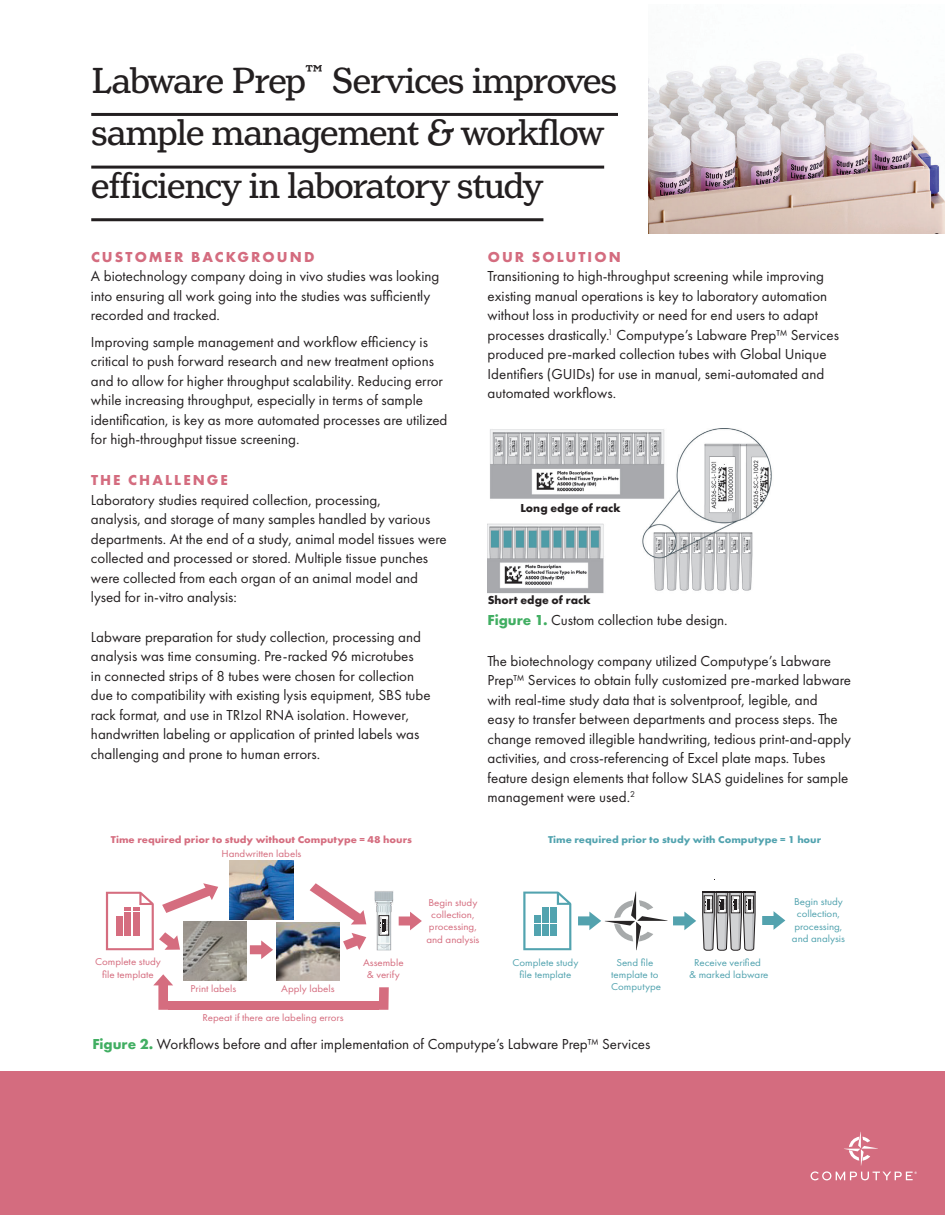
<style>
.page{position:relative;width:945px;height:1215px;background:#fff}
.page>*{position:absolute;margin:0;border:0;box-sizing:border-box;transform-origin:0 0}
.t1{font:38.25px/52.7px "Henriette";letter-spacing:-.025em;color:#231f20}
.t2{font:15px/19.5px "Futura PT";color:#231f20}
.t3{font:700 15px "Futura PT";letter-spacing:.14em;color:#d46c7f}
.t4{font:700 12px "Futura PT";color:#231f20}
.t5{font:10.2px/12.3px "Futura PT";color:#d56d7f;text-align:center;scale:1.07 1}
.t6{font:10.2px/12.3px "Futura PT";color:#52a3af;text-align:center;scale:1.07 1}
.t7{font:700 10.2px "Futura PT";color:#d56d7f;scale:1.07 1}
.t8{font:700 10.2px "Futura PT";color:#52a3af;scale:1.07 1}
.s1{font-weight:700;color:#41ae62}
</style>
<div class="page">
<hr style="left:91px;top:113px;width:527px;height:3px;background:#231f20">
<hr style="left:91px;top:166px;width:513px;height:3px;background:#231f20">
<hr style="left:91px;top:218px;width:452px;height:3px;background:#231f20">
<img style="left:183px;top:922px;width:63px;height:59px">
<img style="left:230px;top:861px;width:63px;height:58px">
<img style="left:277px;top:922px;width:62px;height:59px">
<svg style="left:106px;top:883px;width:112px;height:67px"></svg>
<svg style="left:250px;top:940px;width:23px;height:19px"></svg>
<svg style="left:343px;top:933px;width:23px;height:17px"></svg>
<svg style="left:310px;top:883px;width:56px;height:42px"></svg>
<img style="left:374px;top:891px;width:20px;height:60px">
<div style="left:379px;top:915px;width:10px;height:20px;border:1px solid #231f20"></div>
<svg style="left:380px;top:917px;width:9px;height:18px"></svg>
<svg style="left:399px;top:912px;width:23px;height:18px"></svg>
<svg style="left:153px;top:974px;width:20px;height:36px"></svg>
<div style="left:379px;top:987px;width:10px;height:23px;background:#d56d7f"></div>
<div style="left:168px;top:1001px;width:211px;height:9px;background:#d56d7f"></div>
<svg style="left:702px;top:892px;width:53px;height:59px;background:#a5a4a5"></svg>
<svg style="left:523px;top:892px;width:48px;height:58px"></svg>
<svg style="left:578px;top:891px;width:118px;height:59px"></svg>
<svg style="left:762px;top:911px;width:23px;height:19px"></svg>
<img style="left:488px;top:428px;width:284px;height:166px">
<div style="left:0;top:1071px;width:944px;height:144px;background:#d46c7f"></div>
<svg style="left:811px;top:1132px;width:106px;height:48px"></svg>
<img style="left:648px;top:54px;width:297px;height:179px">
<h1 class="t1" style="left:91px;top:57px;width:527px">Labware Prep<sup>™</sup> Services improves sample management &amp; workflow efficiency in laboratory study</h1>
<p class="t3" style="left:91px;top:249px;width:225px">CUSTOMER BACKGROUND</p>
<p class="t2" style="left:91px;top:267px;width:350px">A biotechnology company doing in vivo studies was looking into ensuring all work going into the studies was sufficiently recorded and tracked.</p>
<p class="t2" style="left:91px;top:333px;width:358px">Improving sample management and workflow efficiency is critical to push forward research and new treatment options and to allow for higher throughput scalability. Reducing error while increasing throughput, especially in terms of sample identification, is key as more automated processes are utilized for high-throughput tissue screening.</p>
<p class="t3" style="left:91px;top:473px;width:138px">THE CHALLENGE</p>
<p class="t2" style="left:91px;top:491px;width:357px">Laboratory studies required collection, processing,<br>analysis, and storage of many samples handled by various departments. At the end of a study, animal model tissues were collected and processed or stored. Multiple tissue punches were collected from each organ of an animal model and lysed for in-vitro analysis:</p>
<p class="t2" style="left:91px;top:628px;width:341px">Labware preparation for study collection, processing and analysis was time consuming. Pre-racked 96 microtubes<br>in connected strips of 8 tubes were chosen for collection due to compatibility with existing lysis equipment, SBS tube rack format, and use in TRIzol RNA isolation. However, handwritten labeling or application of printed labels was challenging and prone to human errors.</p>
<p class="t7" style="left:111px;top:835px;width:283px">Time required prior to study without Computype = 48 hours</p>
<p class="t5" style="left:221px;top:848px;width:76px">Handwritten labels</p>
<p class="t3" style="left:488px;top:249px;width:135px">OUR SOLUTION</p>
<p class="t2" style="left:488px;top:267px;width:353px">Transitioning to high-throughput screening while improving existing manual operations is key to laboratory automation without loss in productivity or need for end users to adapt processes drastically.<sup>1</sup> Computype’s Labware Prep™ Services produced pre-marked collection tubes with Global Unique Identifiers (GUIDs) for use in manual, semi-automated and automated workflows.</p>
<p class="t4" style="left:520px;top:502px;width:102px">Long edge of rack</p>
<p class="t4" style="left:488px;top:594px;width:104px">Short edge of rack</p>
<p class="t2" style="left:488px;top:611px;width:242px"><span class="s1">Figure 1.</span> Custom collection tube design.</p>
<p class="t2" style="left:488px;top:652px;width:365px">The biotechnology company utilized Computype’s Labware Prep™ Services to obtain fully customized pre-marked labware with real-time study data that is solventproof, legible, and<br>easy to transfer between departments and process steps. The change removed illegible handwriting, tedious print-and-apply activities, and cross-referencing of Excel plate maps. Tubes feature design elements that follow SLAS guidelines for sample management were used.<sup>2</sup></p>
<p class="t8" style="left:548px;top:835px;width:257px">Time required prior to study with Computype = 1 hour</p>
<p class="t5" style="left:95px;top:956px;width:63px">Complete study file template</p>
<p class="t5" style="left:190px;top:983px;width:44px">Print labels</p>
<p class="t5" style="left:281px;top:983px;width:51px">Apply labels</p>
<p class="t5" style="left:203px;top:1011px;width:133px">Repeat if there are labeling errors</p>
<p class="t5" style="left:363px;top:957px;width:39px">Assemble &amp; verify</p>
<p class="t5" style="left:426px;top:896px;width:51px">Begin study collection, processing, and analysis</p>
<p class="t6" style="left:512px;top:957px;width:63px">Complete study file template</p>
<p class="t6" style="left:611px;top:957px;width:48px">Send file template to<br>Computype</p>
<p class="t6" style="left:689px;top:957px;width:76px">Receive verified<br>&amp; marked labware</p>
<p class="t6" style="left:792px;top:896px;width:51px">Begin study collection, processing, and analysis</p>
<p class="t2" style="left:92px;top:1035px;width:560px"><span class="s1">Figure 2.</span> Workflows before and after implementation of Computype’s Labware Prep™ Services</p>
</div>
